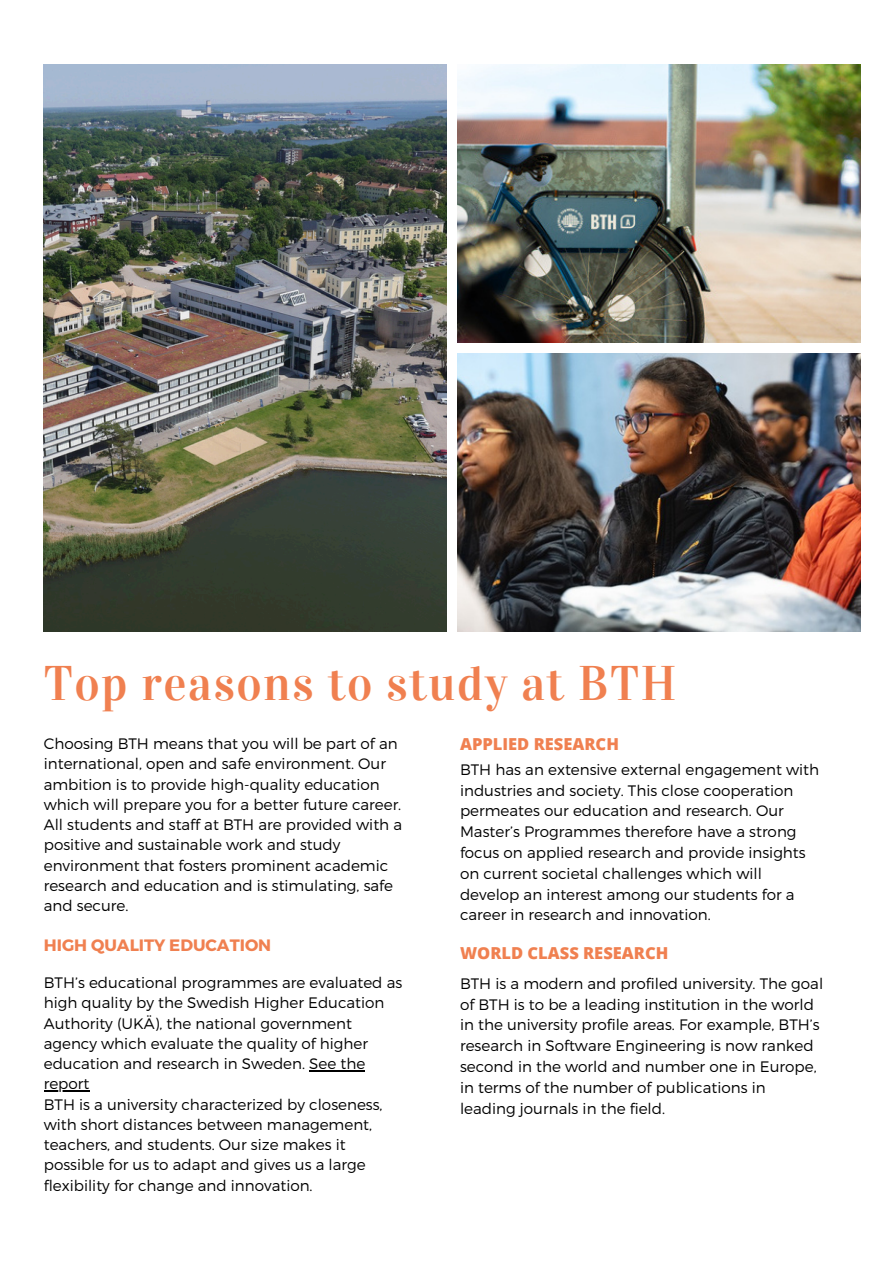
<style>
.page{position:relative;width:894px;height:1264px;background:#fff}
.page>*{position:absolute;margin:0;border:0;box-sizing:border-box;transform-origin:0 0}
.t1{font:48.45px "Vidaloka";letter-spacing:.03em;color:#f08050}
.t2{font:800 16.5px "Open Sans";color:#f08050}
.t3{font:700 16.5px "Montserrat";color:#f08050}
.t4{font:300 15.15px/20.2px "Montserrat";color:#000}
</style>
<div class="page">
<img style="left:44px;top:65px;width:403px;height:567px">
<img style="left:457px;top:65px;width:402px;height:277px">
<img style="left:457px;top:354px;width:402px;height:278px">
<hr style="left:309px;top:1070px;width:56px;height:1px;background:#000">
<hr style="left:44px;top:1090px;width:45px;height:1px;background:#000">
<h1 class="t1" style="left:44px;top:654px;width:633px">Top reasons to study at BTH</h1>
<p class="t4" style="left:44px;top:732px;width:359px">Choosing BTH means that you will be part of an international, open and safe environment. Our ambition is to provide high-quality education which will prepare you for a better future career.</p>
<p class="t4" style="left:44px;top:813px;width:360px">All students and staff at BTH are provided with a positive and sustainable work and study environment that fosters prominent academic research and education and is stimulating, safe and secure.</p>
<h2 class="t3" style="left:44px;top:934px;width:229px">HIGH QUALITY EDUCATION</h2>
<h2 class="t4" style="left:44px;top:971px;width:360px">BTH’s educational programmes are evaluated as high quality by the Swedish Higher Education Authority (UKÄ), the national government agency which evaluate the quality of higher education and research in Sweden. See the</h2>
<p class="t4" style="left:44px;top:1073px;width:340px">report<br>BTH is a university characterized by closeness, with short distances between management, teachers, and students. Our size makes it possible for us to adapt and gives us a large flexibility for change and innovation.</p>
<p class="t2" style="left:460px;top:732px;width:160px">APPLIED RESEARCH</p>
<h2 class="t4" style="left:460px;top:758px;width:360px;line-height:20.9px">BTH has an extensive external engagement with industries and society. This close cooperation permeates our education and research. Our Master’s Programmes therefore have a strong focus on applied research and provide insights on current societal challenges which will develop an interest among our students for a career in research and innovation.</h2>
<p class="t2" style="left:460px;top:941px;width:210px">WORLD CLASS RESEARCH</p>
<p class="t4" style="left:460px;top:972px;width:364px;line-height:20.9px">BTH is a modern and profiled university. The goal of BTH is to be a leading institution in the world in the university profile areas. For example, BTH’s research in Software Engineering is now ranked second in the world and number one in Europe, in terms of the number of publications in leading journals in the field.</p>
</div>
